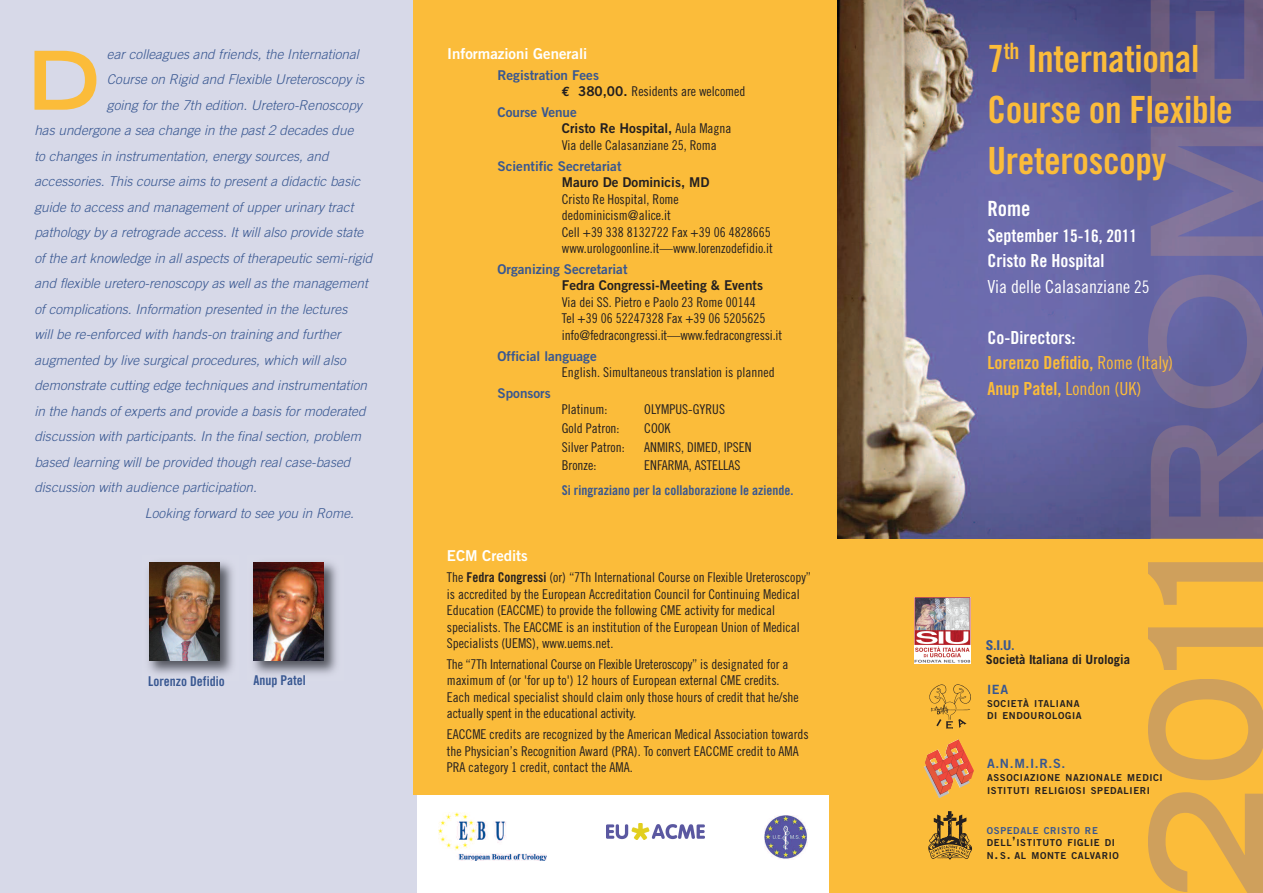
<style>
.page{position:relative;width:1263px;height:893px;background:#fff}
.page>*{position:absolute;margin:0;border:0;box-sizing:border-box;transform-origin:0 0}
.t1{font:700 expanded 81px "Trade Gothic LH";color:#fbbc3a}
.t2{font:37.5px/51px "Trade Gothic Bold Cond Twenty";letter-spacing:-.01em;color:#fbbc3a}
.t3{font:21px "Trade Gothic Bold Cond Twenty";color:#fff}
.t4{font:18px/25.5px "Trade Gothic Bold Cond Twenty";color:#fbbc3a}
.t5{font:18px "Trade Gothic Cond Eighteen";color:#fff}
.t6{font:18px "Trade Gothic Bold Cond Twenty";color:#fff}
.t7{font:17.25px "Trade Gothic Bold Cond Twenty";color:#fff}
.t8{font:15px "Trade Gothic Bold Two";color:#fff}
.t9{font:13.5px/16.5px "Trade Gothic Cond Eighteen";color:#231f20}
.t10{font:italic 300 13.5px "Trade Gothic";letter-spacing:.005em;color:#385791}
.t11{font:13.5px/16.5px "Trade Gothic Bold Two";color:#231f20}
.t12{font:13.5px "Trade Gothic Bold Two";color:#385791}
.t13{font:13.5px "Trade Gothic Bold Cond Twenty";color:#385791}
.t14{font:700 condensed 13.5px "Univers";color:#385791}
.t15{font:700 12.75px "Trade Gothic";color:#231f20}
.t16{font:12.75px "Trade Gothic Bold Two";color:#385791}
.t17{font:9.6px/12.8px "Trade Gothic Bold Two";letter-spacing:.065em;color:#231f20}
.s1{font-family:"Euro Mono";font-weight:700}
.s2{font-family:"Trade Gothic Bold Two"}
.s3{color:#385791}
.s4{font-family:"Trade Gothic Cond Eighteen"}
.s5{font-family:"Trade Gothic Bold Cond Twenty"}
.s6{font-size:18px}
.s7{font-size:17.25px}
.s8{color:#fff}
.s9{font-size:12.75px}
</style>
<div class="page">
<div style="left:0;top:0;width:417px;height:893px;background:#d7d9e8"></div>
<div style="left:413px;top:0;width:425px;height:794px;background:#fbbc3a"></div>
<div style="left:829px;top:532px;width:434px;height:361px;background:#fbbc3a"></div>
<img style="left:838px;top:0;width:310px;height:538px">
<img style="left:924px;top:739px;width:50px;height:59px">
<img style="left:928px;top:811px;width:45px;height:49px">
<img style="left:915px;top:597px;width:56px;height:66px">
<img style="left:929px;top:684px;width:42px;height:45px">
<img style="left:438px;top:812px;width:108px;height:48px">
<img style="left:607px;top:823px;width:98px;height:17px">
<img style="left:764px;top:816px;width:43px;height:43px">
<img style="left:148px;top:562px;width:85px;height:112px">
<img style="left:149px;top:563px;width:70px;height:98px">
<img style="left:253px;top:562px;width:84px;height:112px">
<img style="left:254px;top:563px;width:70px;height:98px">
<img style="left:1148px;top:0;width:115px;height:538px">
<svg style="left:1148px;top:792px;width:115px;height:101px"></svg>
<svg style="left:1148px;top:679px;width:115px;height:101px"></svg>
<svg style="left:1148px;top:627px;width:115px;height:43px"></svg>
<svg style="left:1148px;top:562px;width:115px;height:43px"></svg>
<p class="t10" style="left:107px;top:49px;width:253px">ear colleagues and friends, the International</p>
<p class="t10" style="left:107px;top:74px;width:259px">Course on Rigid and Flexible Ureteroscopy is</p>
<p class="t10" style="left:107px;top:100px;width:256px">going for the 7th edition. Uretero-Renoscopy</p>
<p class="t10" style="left:34px;top:125px;width:321px">has undergone a sea change in the past 2 decades due</p>
<p class="t10" style="left:34px;top:151px;width:296px">to changes in instrumentation, energy sources, and</p>
<p class="t10" style="left:34px;top:176px;width:327px">accessories. This course aims to present a didactic basic</p>
<p class="t10" style="left:34px;top:202px;width:321px">guide to access and management of upper urinary tract</p>
<p class="t10" style="left:34px;top:227px;width:330px">pathology by a retrograde access. It will also provide state</p>
<p class="t10" style="left:34px;top:253px;width:339px">of the art knowledge in all aspects of therapeutic semi-rigid</p>
<p class="t10" style="left:34px;top:278px;width:335px">and flexible uretero-renoscopy as well as the management</p>
<p class="t10" style="left:34px;top:304px;width:314px">of complications. Information presented in the lectures</p>
<p class="t10" style="left:34px;top:329px;width:308px">will be re-enforced with hands-on training and further</p>
<p class="t10" style="left:34px;top:355px;width:313px">augmented by live surgical procedures, which will also</p>
<p class="t10" style="left:34px;top:380px;width:334px">demonstrate cutting edge techniques and instrumentation</p>
<p class="t10" style="left:34px;top:406px;width:333px">in the hands of experts and provide a basis for moderated</p>
<p class="t10" style="left:34px;top:431px;width:328px">discussion with participants. In the final section, problem</p>
<p class="t10" style="left:34px;top:457px;width:317px">based learning will be provided though real case-based</p>
<p class="t10" style="left:34px;top:482px;width:224px">discussion with audience participation.</p>
<p class="t10" style="left:145px;top:508px;width:210px">Looking forward to see you in Rome.</p>
<h1 class="t1" style="left:28px;top:51px;width:74px">D</h1>
<p class="t13" style="left:148px;top:676px;width:78px">Lorenzo Defidio</p>
<p class="t13" style="left:253px;top:675px;width:54px">Anup Patel</p>
<p class="t8" style="left:447px;top:48px;width:142px">Informazioni Generali</p>
<p class="t12" style="left:497px;top:70px;width:103px">Registration Fees</p>
<p class="t9" style="left:562px;top:84px;width:185px"><span class="s1">€</span> <span class="s2">380,00.</span> Residents are welcomed</p>
<p class="t11" style="left:562px;top:105px;width:171px;text-indent:-64px"><span class="s3">Course Venue<br></span>Cristo Re Hospital, <span class="s4">Aula Magna</span></p>
<p class="t9" style="left:562px;top:138px;width:156px">Via delle Calasanziane 25, Roma</p>
<p class="t12" style="left:497px;top:161px;width:125px">Scientific Secretariat</p>
<p class="t11" style="left:562px;top:175px;width:149px">Mauro De Dominicis, MD</p>
<p class="t9" style="left:562px;top:192px;width:213px">Cristo Re Hospital, Rome dedominicism@alice.it<br>Cell +39 338 8132722 Fax +39 06 4828665 www.urologoonline.it—www.lorenzodefidio.it</p>
<p class="t12" style="left:497px;top:264px;width:131px">Organizing Secretariat</p>
<p class="t11" style="left:562px;top:279px;width:203px">Fedra Congressi-Meeting &amp; Events</p>
<p class="t9" style="left:562px;top:295px;width:222px">Via dei SS. Pietro e Paolo 23 Rome 00144<br>Tel +39 06 52247328 Fax +39 06 5205625 info@fedracongressi.it—www.fedracongressi.it</p>
<p class="t12" style="left:497px;top:351px;width:101px">Official language</p>
<p class="t9" style="left:562px;top:365px;width:214px">English. Simultaneous translation is planned</p>
<p class="t12" style="left:497px;top:388px;width:55px">Sponsors</p>
<p class="t9" style="left:562px;top:402px;width:47px">Platinum:</p>
<p class="t9" style="left:644px;top:402px;width:82px">OLYMPUS-GYRUS</p>
<p class="t9" style="left:562px;top:421px;width:59px">Gold Patron:</p>
<p class="t9" style="left:644px;top:421px;width:28px">COOK</p>
<p class="t9" style="left:562px;top:440px;width:64px">Silver Patron:</p>
<p class="t9" style="left:644px;top:440px;width:109px">ANMIRS, DIMED, IPSEN</p>
<p class="t9" style="left:562px;top:458px;width:36px">Bronze:</p>
<p class="t9" style="left:644px;top:458px;width:98px">ENFARMA, ASTELLAS</p>
<p class="t13" style="left:562px;top:485px;width:233px">Si ringraziano per la collaborazione le aziende.</p>
<p class="t8" style="left:447px;top:551px;width:83px">ECM Credits</p>
<p class="t9" style="left:447px;top:570px;width:366px">The <span class="s5">Fedra Congressi</span> (or) “7Th International Course on Flexible Ureteroscopy” is accredited by the European Accreditation Council for Continuing Medical Education (EACCME) to provide the following CME activity for medical specialists. The EACCME is an institution of the European Union of Medical Specialists (UEMS), www.uems.net.</p>
<p class="t9" style="left:447px;top:657px;width:353px">The “7Th International Course on Flexible Ureteroscopy” is designated for a maximum of (or 'for up to') 12 hours of European external CME credits.<br>Each medical specialist should claim only those hours of credit that he/she actually spent in the educational activity.</p>
<p class="t9" style="left:447px;top:727px;width:363px">EACCME credits are recognized by the American Medical Association towards the Physician’s Recognition Award (PRA). To convert EACCME credit to AMA<br>PRA category 1 credit, contact the AMA.</p>
<h2 class="t2" style="left:987px;top:36px;width:247px">7<sup>th</sup> International<br>Course on Flexible<br>Ureteroscopy</h2>
<h3 class="t3" style="left:987px;top:201px;width:45px">Rome</h3>
<p class="t7" style="left:987px;top:229px;width:151px"><span class="s6">September</span> 15-16, 2011</p>
<h3 class="t6" style="left:987px;top:254px;width:118px">Cristo Re Hospital</h3>
<h3 class="t5" style="left:987px;top:280px;width:163px">Via delle Calasanziane <span class="s7">25</span></h3>
<h3 class="t4" style="left:987px;top:326px;width:187px"><span class="s8">Co-Directors:<br></span>Lorenzo Defidio, <span class="s4">Rome (Italy)<br></span>Anup Patel, <span class="s4">London (UK)</span></h3>
<p class="t14" style="left:986px;top:640px;width:30px">S.I.U.</p>
<p class="t15" style="left:986px;top:654px;width:146px">Società Italiana di Urologia</p>
<p class="t16" style="left:987px;top:685px;width:23px">IEA</p>
<p class="t17" style="left:987px;top:698px;width:96px">SOCIETÀ ITALIANA<br>DI ENDOUROLOGIA</p>
<p class="t16" style="left:987px;top:759px;width:80px">A.N.M.I.R.S.</p>
<p class="t17" style="left:987px;top:772px;width:177px">ASSOCIAZIONE NAZIONALE MEDICI<br>ISTITUTI RELIGIOSI SPEDALIERI</p>
<p class="t17" style="left:987px;top:825px;width:134px"><span class="s3">OSPEDALE CRISTO RE<br></span>DELL<span class="s9">’</span>ISTITUTO FIGLIE DI<br>N<span class="s9">.</span> S<span class="s9">.</span> AL MONTE CALVARIO</p>
</div>
